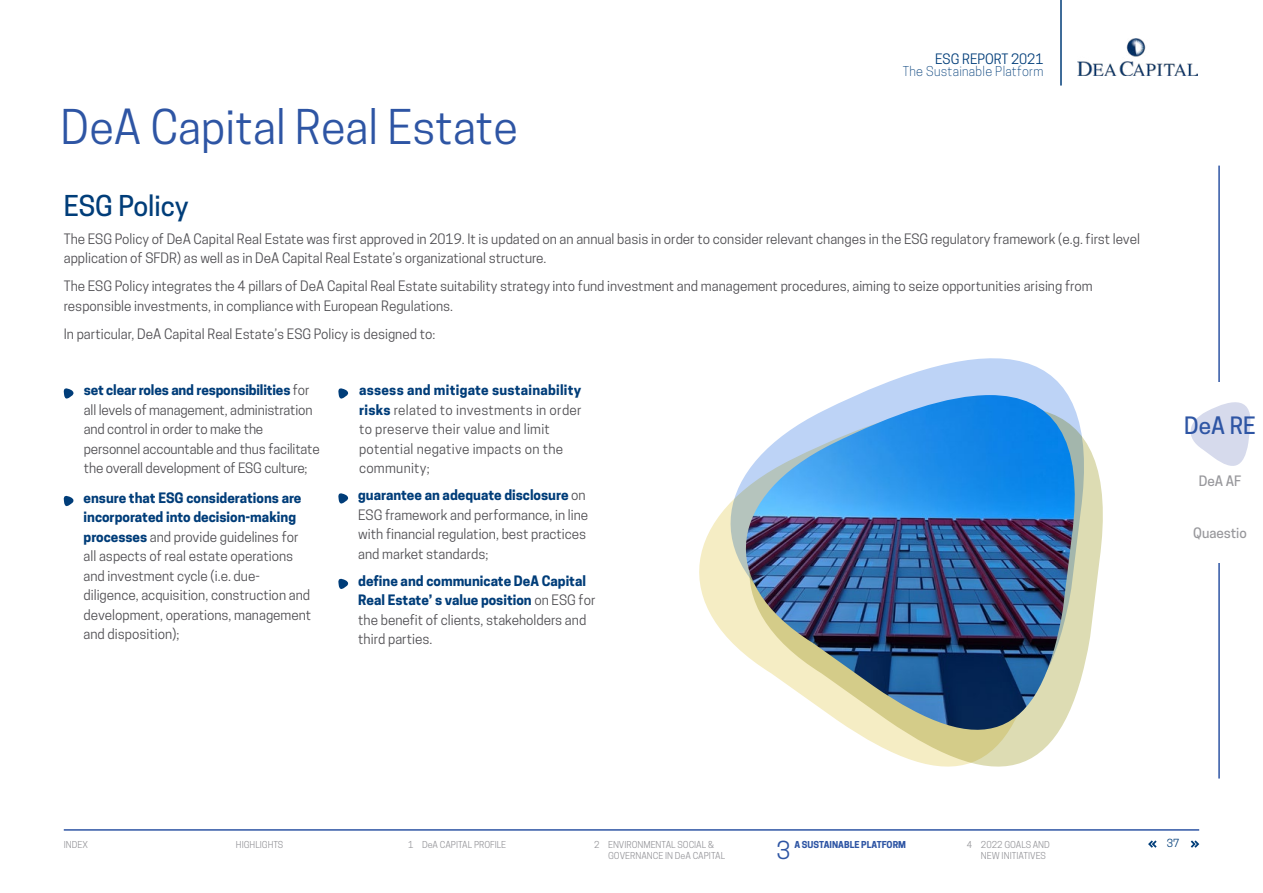
<style>
.page{position:relative;width:1263px;height:893px;background:#fff}
.page>*{position:absolute;margin:0;border:0;box-sizing:border-box;transform-origin:0 0}
.t1{font:45px "Cooper Hewitt";color:#2e55a4}
.t2{font:500 27px "Cooper Hewitt";color:#003d79}
.t3{font:23.25px "Cooper Hewitt";color:#2e55a4}
.t4{font:500 22.5px "Cooper Hewitt";color:#2e55a4}
.t5{font:13.5px/19.5px "Cooper Hewitt";color:#504f53}
.t6{font:13.5px/19.5px "Cooper Hewitt";letter-spacing:.02em;color:#504f53}
.t7{font:13.5px "Cooper Hewitt";color:#003d79}
.t8{font:500 13.5px "Cooper Hewitt";color:#98989c}
.t9{font:300 12.75px "Cooper Hewitt";letter-spacing:.02em;color:#003d79}
.t10{font:10.5px "Cooper Hewitt";color:#003d79}
.t11{font:9px/10.5px "Cooper Hewitt";color:#98989c}
.t12{font:700 9px "Cooper Hewitt";color:#2e55a4}
.s1{font-weight:700;color:#003d79}
</style>
<div class="page">
<svg style="left:63px;top:388px;width:11px;height:11px"></svg>
<svg style="left:63px;top:495px;width:11px;height:12px"></svg>
<svg style="left:338px;top:388px;width:11px;height:11px"></svg>
<svg style="left:338px;top:493px;width:11px;height:11px"></svg>
<svg style="left:338px;top:578px;width:11px;height:11px"></svg>
<img style="left:1078px;top:38px;width:119px;height:38px">
<hr style="left:1060px;top:0;width:1px;height:85px;background:#003d79">
<svg style="left:889px;top:358px;width:169px;height:24px;fill:#bdd3f6"></svg>
<svg style="left:1082px;top:437px;width:21px;height:238px;fill:#dddcb3"></svg>
<svg style="left:699px;top:382px;width:369px;height:385px"></svg>
<img style="left:735px;top:395px;width:347px;height:340px">
<hr style="left:1218px;top:166px;width:2px;height:612px;background:#2e55a4">
<div style="left:1208px;top:382px;width:22px;height:180px;background:#fff"></div>
<svg style="left:1190px;top:402px;width:61px;height:64px"></svg>
<svg style="left:1191px;top:840px;width:8px;height:8px"></svg>
<svg style="left:1148px;top:840px;width:8px;height:8px"></svg>
<hr style="left:64px;top:829px;width:1135px;height:2px;background:#2e55a4">
<h1 class="t1" style="left:61px;top:101px;width:459px">DeA Capital Real Estate</h1>
<p class="t7" style="left:935px;top:51px;width:110px">ESG REPORT 2021</p>
<p class="t9" style="left:903px;top:63px;width:142px">The Sustainable Platform</p>
<h2 class="t2" style="left:64px;top:190px;width:126px">ESG Policy</h2>
<p class="t5" style="left:64px;top:229px;width:1078px">The ESG Policy of DeA Capital Real Estate was first approved in 2019. It is updated on an annual basis in order to consider relevant changes in the ESG regulatory framework (e.g. first level application of SFDR) as well as in DeA Capital Real Estate’s organizational structure.</p>
<p class="t5" style="left:64px;top:277px;width:1030px">The ESG Policy integrates the 4 pillars of DeA Capital Real Estate suitability strategy into fund investment and management procedures, aiming to seize opportunities arising from responsible investments, in compliance with European Regulations.</p>
<p class="t5" style="left:64px;top:324px;width:373px">In particular, DeA Capital Real Estate’s ESG Policy is designed to:</p>
<p class="t5" style="left:84px;top:381px;width:238px"><span class="s1">set clear roles and responsibilities</span> for all levels of management, administration and control in order to make the personnel accountable and thus facilitate the overall development of ESG culture;</p>
<p class="t5" style="left:84px;top:488px;width:229px"><span class="s1">ensure that ESG considerations are incorporated into decision-making processes</span> and provide guidelines for all aspects of real estate operations and investment cycle (i.e. due&shy;diligence, acquisition, construction and development, operations, management and disposition);</p>
<p class="t6" style="left:359px;top:381px;width:224px"><span class="s1">assess and mitigate sustainability risks</span> related to investments in order to preserve their value and limit potential negative impacts on the community;</p>
<p class="t5" style="left:358px;top:486px;width:232px"><span class="s1">guarantee an adequate disclosure</span> on ESG framework and performance, in line with financial regulation, best practices and market standards;</p>
<p class="t5" style="left:358px;top:571px;width:239px"><span class="s1">define and communicate DeA Capital<br>Real Estate’ s value position</span> on ESG for the benefit of clients, stakeholders and third parties.</p>
<h3 class="t4" style="left:1184px;top:412px;width:73px">DeA RE</h3>
<p class="t8" style="left:1199px;top:473px;width:44px">DeA AF</p>
<p class="t8" style="left:1193px;top:525px;width:55px">Quaestio</p>
<p class="t11" style="left:64px;top:839px;width:26px">INDEX</p>
<p class="t12" style="left:794px;top:839px;width:113px">A SUSTAINABLE PLATFORM</p>
<p class="t11" style="left:967px;top:839px;width:85px">4 2022 GOALS AND</p>
<p class="t10" style="left:1167px;top:837px;width:14px">37</p>
<p class="t11" style="left:981px;top:850px;width:67px">NEW INITIATIVES</p>
<p class="t11" style="left:236px;top:839px;width:49px">HIGHLIGHTS</p>
<p class="t11" style="left:408px;top:839px;width:100px">1 DeA CAPITAL PROFILE</p>
<h3 class="t3" style="left:777px;top:836px;width:15px">3</h3>
<p class="t11" style="left:608px;top:839px;width:119px;text-indent:-14px">2 ENVIRONMENTAL SOCIAL &amp;<br>GOVERNANCE IN DeA CAPITAL</p>
</div>
